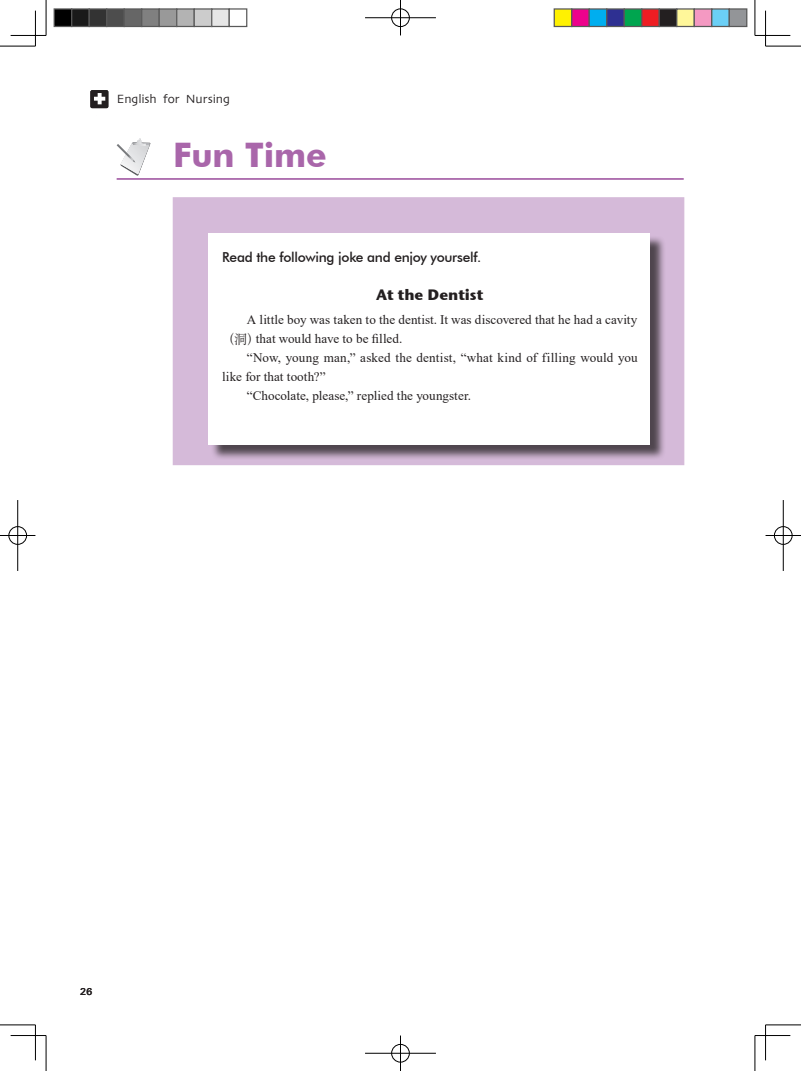
<style>
.page{position:relative;width:801px;height:1071px;background:#fff}
.page>*{position:absolute;margin:0;border:0;box-sizing:border-box;transform-origin:0 0}
.t1{font:700 33.75px "Futura BT";letter-spacing:-.005em;color:#a966aa}
.t2{font:15px "Stone Sans ITCTT Bold";letter-spacing:-.005em;color:#231f20}
.t3{font:500 13.75px "Futura BT";letter-spacing:-.02em;color:#231f20}
.t4{font:13.12px "Times New Roman";letter-spacing:.005em;color:#231f20}
.t5{font:12.5px "Skia";letter-spacing:-.01em;color:#231f20}
.t6{font:700 10px "Univers";color:#231f20}
.s1{font-family:"H Ya 6 gj"}
</style>
<div class="page">
<svg style="left:90px;top:90px;width:19px;height:18px"></svg>
<hr style="left:117px;top:178px;width:567px;height:2px;background:#a966aa">
<div style="left:173px;top:197px;width:511px;height:268px;background:#d5bad9;border:1px solid #d5bad9"></div>
<div style="left:211px;top:235px;width:455px;height:225px;background:#231f20;opacity:.75"></div>
<div style="left:209px;top:233px;width:441px;height:212px;background:#fff"></div>
<svg style="left:117px;top:138px;width:34px;height:38px"></svg>
<hr style="left:0;top:46px;width:35px;height:1px;background:#000">
<hr style="left:765px;top:46px;width:36px;height:1px;background:#000">
<hr style="left:0;top:1024px;width:35px;height:1px;background:#000">
<hr style="left:765px;top:1024px;width:36px;height:1px;background:#000">
<hr style="left:46px;top:0;width:1px;height:35px;background:#000">
<hr style="left:46px;top:1035px;width:1px;height:35px;background:#000">
<hr style="left:755px;top:0;width:1px;height:35px;background:#000">
<hr style="left:755px;top:1035px;width:1px;height:35px;background:#000">
<hr style="left:11px;top:35px;width:35px;height:1px;background:#000">
<hr style="left:755px;top:35px;width:35px;height:1px;background:#000">
<hr style="left:11px;top:1034px;width:35px;height:1px;background:#000">
<hr style="left:755px;top:1034px;width:35px;height:1px;background:#000">
<hr style="left:35px;top:11px;width:1px;height:35px;background:#000">
<hr style="left:35px;top:1024px;width:1px;height:35px;background:#000">
<hr style="left:765px;top:11px;width:1px;height:35px;background:#000">
<hr style="left:765px;top:1024px;width:1px;height:35px;background:#000">
<div style="left:391px;top:8px;width:19px;height:19px;border:2px solid #fff;border-radius:50%"></div>
<hr style="left:365px;top:17px;width:71px;height:1px;background:#fff">
<div style="left:391px;top:9px;width:18px;height:18px;border:1px solid #000;border-radius:50%"></div>
<hr style="left:365px;top:18px;width:71px;height:1px;background:#000">
<hr style="left:400px;top:0;width:1px;height:35px;background:#000">
<div style="left:391px;top:1043px;width:19px;height:19px;border:2px solid #fff;border-radius:50%"></div>
<div style="left:391px;top:1043px;width:18px;height:18px;border:1px solid #000;border-radius:50%"></div>
<hr style="left:365px;top:1052px;width:71px;height:1px;background:#000">
<hr style="left:400px;top:1035px;width:1px;height:35px;background:#000">
<div style="left:8px;top:525px;width:19px;height:20px;border:2px solid #fff;border-radius:50%"></div>
<hr style="left:0;top:534px;width:35px;height:2px;background:#fff">
<hr style="left:17px;top:500px;width:1px;height:70px;background:#fff">
<div style="left:9px;top:526px;width:18px;height:18px;border:1px solid #000;border-radius:50%"></div>
<hr style="left:0;top:535px;width:35px;height:1px;background:#000">
<hr style="left:18px;top:500px;width:1px;height:70px;background:#000">
<div style="left:773px;top:525px;width:20px;height:20px;border:2px solid #fff;border-radius:50%"></div>
<hr style="left:765px;top:534px;width:36px;height:2px;background:#fff">
<hr style="left:782px;top:500px;width:2px;height:70px;background:#fff">
<div style="left:774px;top:526px;width:18px;height:18px;border:1px solid #000;border-radius:50%"></div>
<hr style="left:765px;top:535px;width:36px;height:1px;background:#000">
<hr style="left:783px;top:500px;width:1px;height:70px;background:#000">
<div style="left:54px;top:9px;width:18px;height:17px;background:#000"></div>
<div style="left:54px;top:8px;width:18px;height:19px;border:1px solid #595959"></div>
<div style="left:72px;top:9px;width:17px;height:17px;background:#1a1a1a"></div>
<div style="left:71px;top:8px;width:19px;height:19px;border:1px solid #595959"></div>
<div style="left:89px;top:9px;width:18px;height:17px;background:#333"></div>
<div style="left:89px;top:8px;width:18px;height:19px;border:1px solid #595959"></div>
<div style="left:107px;top:9px;width:17px;height:17px;background:#4d4d4d"></div>
<div style="left:106px;top:8px;width:19px;height:19px;border:1px solid #595959"></div>
<div style="left:124px;top:9px;width:18px;height:17px;background:#666"></div>
<div style="left:124px;top:8px;width:18px;height:19px;border:1px solid #595959"></div>
<div style="left:142px;top:9px;width:17px;height:17px;background:#808080"></div>
<div style="left:141px;top:8px;width:19px;height:19px;border:1px solid #595959"></div>
<div style="left:159px;top:9px;width:18px;height:17px;background:#999"></div>
<div style="left:159px;top:8px;width:18px;height:19px;border:1px solid #595959"></div>
<div style="left:177px;top:9px;width:17px;height:17px;background:#b3b3b3"></div>
<div style="left:176px;top:8px;width:19px;height:19px;border:1px solid #595959"></div>
<div style="left:194px;top:9px;width:18px;height:17px;background:#ccc"></div>
<div style="left:194px;top:8px;width:18px;height:19px;border:1px solid #595959"></div>
<div style="left:212px;top:9px;width:17px;height:17px;background:#e6e6e6"></div>
<div style="left:211px;top:8px;width:19px;height:19px;border:1px solid #595959"></div>
<div style="left:229px;top:8px;width:18px;height:19px;border:1px solid #595959"></div>
<div style="left:554px;top:9px;width:18px;height:17px;background:#fff101"></div>
<div style="left:553px;top:8px;width:19px;height:19px;border:1px solid #595959"></div>
<div style="left:572px;top:9px;width:17px;height:17px;background:#ed028c"></div>
<div style="left:571px;top:8px;width:19px;height:19px;border:1px solid #595959"></div>
<div style="left:589px;top:9px;width:18px;height:17px;background:#00aeef"></div>
<div style="left:588px;top:8px;width:19px;height:19px;border:1px solid #595959"></div>
<div style="left:607px;top:9px;width:17px;height:17px;background:#2e3092"></div>
<div style="left:606px;top:8px;width:19px;height:19px;border:1px solid #595959"></div>
<div style="left:624px;top:9px;width:18px;height:17px;background:#00a54f"></div>
<div style="left:623px;top:8px;width:19px;height:19px;border:1px solid #595959"></div>
<div style="left:642px;top:9px;width:17px;height:17px;background:#ee1d23"></div>
<div style="left:641px;top:8px;width:19px;height:19px;border:1px solid #595959"></div>
<div style="left:659px;top:9px;width:18px;height:17px;background:#231f20"></div>
<div style="left:658px;top:8px;width:19px;height:19px;border:1px solid #595959"></div>
<div style="left:677px;top:9px;width:17px;height:17px;background:#fff79a"></div>
<div style="left:676px;top:8px;width:19px;height:19px;border:1px solid #595959"></div>
<div style="left:694px;top:9px;width:18px;height:17px;background:#f499c2"></div>
<div style="left:693px;top:8px;width:19px;height:19px;border:1px solid #595959"></div>
<div style="left:712px;top:9px;width:17px;height:17px;background:#6bcff6"></div>
<div style="left:711px;top:8px;width:19px;height:19px;border:1px solid #595959"></div>
<div style="left:729px;top:9px;width:18px;height:17px;background:#939598"></div>
<div style="left:728px;top:8px;width:19px;height:19px;border:1px solid #595959"></div>
<p class="t5" style="left:117px;top:92px;width:114px">English for Nursing</p>
<p class="t1" style="left:173px;top:135px;width:155px">Fun Time</p>
<p class="t3" style="left:222px;top:248px;width:261px">Read the following joke and enjoy yourself.</p>
<p class="t2" style="left:376px;top:285px;width:109px">At the Dentist</p>
<p class="t4" style="left:247px;top:310px;width:392px">A little boy was taken to the dentist. It was discovered that he had a cavity</p>
<p class="t4" style="left:222px;top:329px;width:182px"><span class="s1">（洞）</span>that would have to be filled.</p>
<p class="t4" style="left:247px;top:348px;width:392px">“Now, young man,” asked the dentist, “what kind of filling would you</p>
<p class="t4" style="left:222px;top:367px;width:105px">like for that tooth?”</p>
<p class="t4" style="left:247px;top:386px;width:226px">“Chocolate, please,” replied the youngster.</p>
<p class="t6" style="left:80px;top:984px;width:14px">26</p>
</div>
